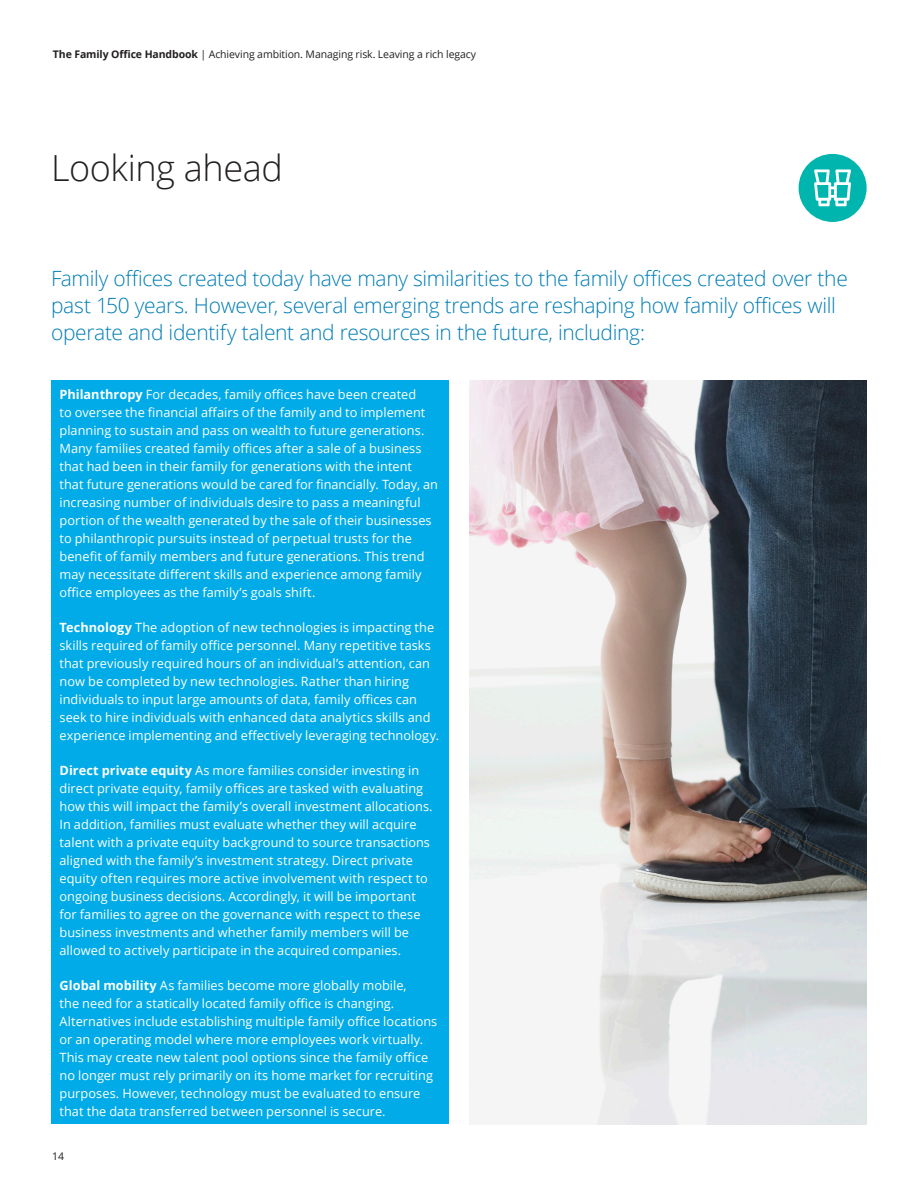
<style>
.page{position:relative;width:918px;height:1188px;background:#fff}
.page>*{position:absolute;margin:0;border:0;box-sizing:border-box;transform-origin:0 0}
.Story_heading_light{font:300 36px "Open Sans";letter-spacing:-.01em;color:#231f20}
.Quote_pullout_small{font:300 21px/27px "Open Sans";letter-spacing:-.015em;color:#007db5}
.Body_copy__8_5_12pt{font:12.75px/18px "Open Sans";letter-spacing:.005em;color:#fff}
.t1{font:10.5px "Open Sans";letter-spacing:-.01em;color:#231f20}
.s1{font-weight:700}
</style>
<div class="page">
<div style="left:51px;top:380px;width:397px;height:744px;background:#00abe7"></div>
<img style="left:470px;top:380px;width:397px;height:744px">
<svg style="left:799px;top:154px;width:68px;height:68px"></svg>
<p class="t1" style="left:53px;top:47px;width:425px"><span class="s1">The Family Office Handbook</span> | Achieving ambition. Managing risk. Leaving a rich legacy</p>
<p class="Story_heading_light" style="left:51px;top:144px;width:233px">Looking ahead</p>
<p class="Quote_pullout_small" style="left:51px;top:264px;width:798px">Family offices created today have many similarities to the family offices created over the past 150 years. However, several emerging trends are reshaping how family offices will operate and identify talent and resources in the future, including:</p>
<p class="Body_copy__8_5_12pt" style="left:60px;top:385px;width:380px"><span class="s1">Philanthropy</span> For decades, family offices have been created<br>to oversee the financial affairs of the family and to implement planning to sustain and pass on wealth to future generations.<br>Many families created family offices after a sale of a business that had been in their family for generations with the intent that future generations would be cared for financially. Today, an increasing number of individuals desire to pass a meaningful portion of the wealth generated by the sale of their businesses to philanthropic pursuits instead of perpetual trusts for the benefit of family members and future generations. This trend may necessitate different skills and experience among family office employees as the family’s goals shift.</p>
<p class="Body_copy__8_5_12pt" style="left:60px;top:618px;width:381px"><span class="s1">Technology</span> The adoption of new technologies is impacting the skills required of family office personnel. Many repetitive tasks that previously required hours of an individual’s attention, can now be completed by new technologies. Rather than hiring individuals to input large amounts of data, family offices can seek to hire individuals with enhanced data analytics skills and experience implementing and effectively leveraging technology.</p>
<p class="Body_copy__8_5_12pt" style="left:60px;top:761px;width:375px"><span class="s1">Direct private equity</span> As more families consider investing in direct private equity, family offices are tasked with evaluating how this will impact the family’s overall investment allocations.<br>In addition, families must evaluate whether they will acquire talent with a private equity background to source transactions aligned with the family’s investment strategy. Direct private equity often requires more active involvement with respect to ongoing business decisions. Accordingly, it will be important for families to agree on the governance with respect to these business investments and whether family members will be allowed to actively participate in the acquired companies.</p>
<p class="Body_copy__8_5_12pt" style="left:60px;top:976px;width:379px"><span class="s1">Global mobility</span> As families become more globally mobile,<br>the need for a statically located family office is changing.<br>Alternatives include establishing multiple family office locations or an operating model where more employees work virtually.<br>This may create new talent pool options since the family office no longer must rely primarily on its home market for recruiting purposes. However, technology must be evaluated to ensure that the data transferred between personnel is secure.</p>
<p class="t1" style="left:52px;top:1149px;width:13px">14</p>
</div>
